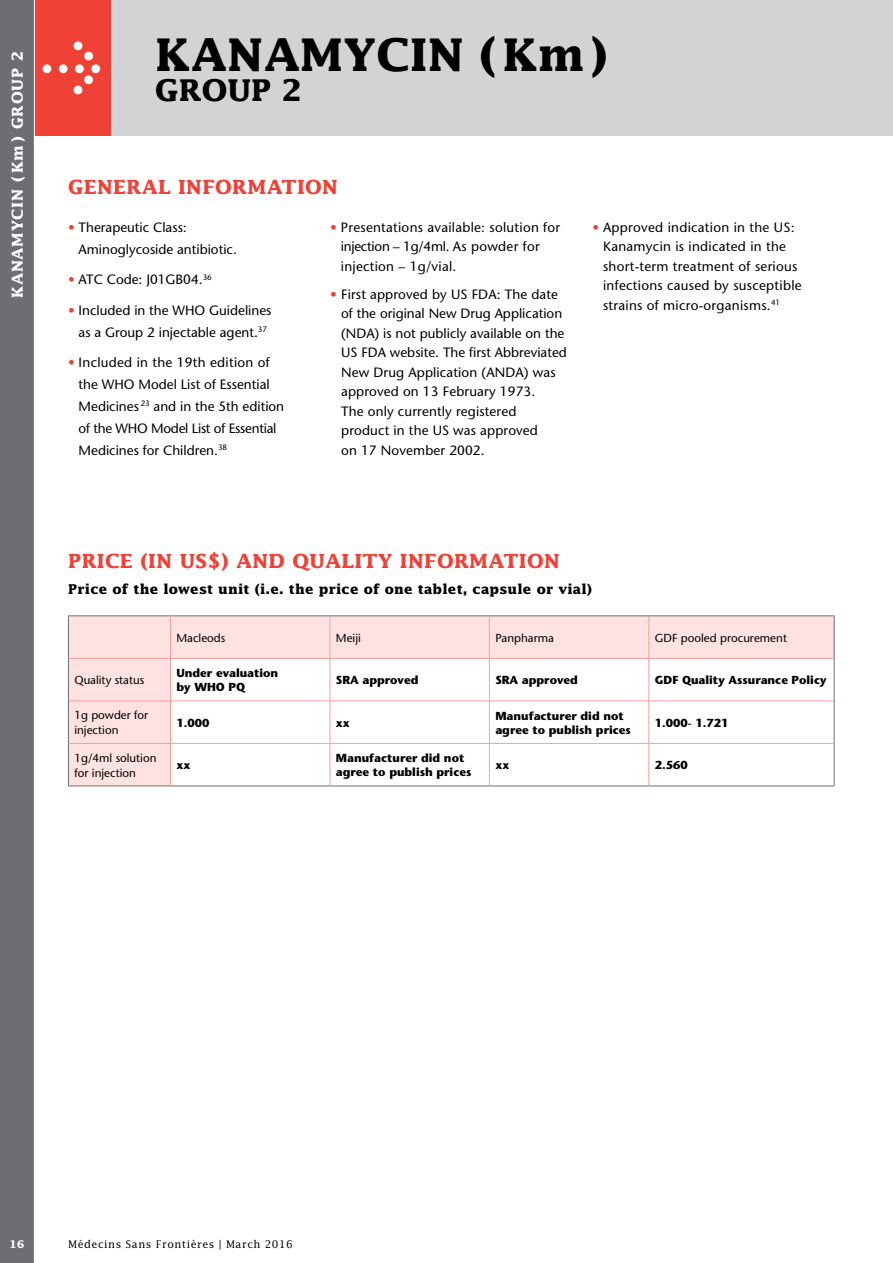
<style>
.page{position:relative;width:893px;height:1263px;background:#fff}
.page>*{position:absolute;margin:0;border:0;box-sizing:border-box;transform-origin:0 0}
.t1{font:700 45px "Lucida";color:#000}
.t2{font:700 30px "Lucida";color:#000}
.t3{font:700 19.5px "Lucida";letter-spacing:.02em;color:#ef4135}
.t4{font:700 15px "Lucida";letter-spacing:.05em;color:#fff}
.t5{font:13.5px/19.5px "Stone Sans";letter-spacing:.01em;color:#000}
.t6{font:700 13.5px "Lucida";letter-spacing:.015em;color:#000}
.t7{font:700 11.7px/14.2px "Stone Sans";color:#000}
.t8{font:11.7px/15px "Stone Sans";color:#000}
.t9{font:10.5px "Lucida";letter-spacing:.05em;color:#000}
.t10{font:700 10.5px "Lucida";color:#fff}
.s1{color:#ef4135}
</style>
<div class="page">
<div style="left:0;top:0;width:34px;height:1263px;background:#6d6e71"></div>
<div style="left:111px;top:0;width:782px;height:136px;background:#d1d3d4"></div>
<div style="left:34px;top:0;width:77px;height:136px;background:#ef4135"></div>
<div style="left:43px;top:64px;width:8px;height:9px;background:#fff;border-radius:50%"></div>
<div style="left:59px;top:64px;width:9px;height:9px;background:#fff;border-radius:50%"></div>
<div style="left:75px;top:64px;width:9px;height:9px;background:#fff;border-radius:50%"></div>
<div style="left:91px;top:64px;width:9px;height:9px;background:#fff;border-radius:50%"></div>
<div style="left:84px;top:75px;width:9px;height:9px;background:#fff;border-radius:50%"></div>
<div style="left:74px;top:86px;width:8px;height:8px;background:#fff;border-radius:50%"></div>
<div style="left:84px;top:52px;width:9px;height:8px;background:#fff;border-radius:50%"></div>
<div style="left:74px;top:41px;width:8px;height:9px;background:#fff;border-radius:50%"></div>
<hr style="left:34px;top:0;width:1px;height:1263px;background:#fff">
<svg style="left:69px;top:616px;width:765px;height:169px"></svg>
<hr style="left:68px;top:615px;width:102px;height:1px;background:#6d6e71">
<hr style="left:68px;top:616px;width:1px;height:42px;background:#6d6e71">
<hr style="left:170px;top:615px;width:160px;height:1px;background:#6d6e71">
<hr style="left:330px;top:615px;width:159px;height:1px;background:#6d6e71">
<hr style="left:489px;top:615px;width:160px;height:1px;background:#6d6e71">
<hr style="left:649px;top:615px;width:185px;height:1px;background:#6d6e71">
<hr style="left:834px;top:616px;width:1px;height:42px;background:#6d6e71">
<hr style="left:68px;top:658px;width:1px;height:43px;background:#6d6e71">
<hr style="left:834px;top:658px;width:1px;height:43px;background:#6d6e71">
<hr style="left:68px;top:701px;width:1px;height:42px;background:#6d6e71">
<hr style="left:834px;top:701px;width:1px;height:42px;background:#6d6e71">
<hr style="left:68px;top:743px;width:1px;height:42px;background:#6d6e71">
<hr style="left:834px;top:743px;width:1px;height:42px;background:#6d6e71">
<hr style="left:68px;top:785px;width:102px;height:1px;background:#6d6e71">
<hr style="left:170px;top:785px;width:160px;height:1px;background:#6d6e71">
<hr style="left:330px;top:785px;width:159px;height:1px;background:#6d6e71">
<hr style="left:489px;top:785px;width:160px;height:1px;background:#6d6e71">
<hr style="left:649px;top:785px;width:185px;height:1px;background:#6d6e71">
<hr style="left:170px;top:616px;width:1px;height:42px;background:#f7a09a">
<hr style="left:489px;top:616px;width:1px;height:42px;background:#f7a09a">
<hr style="left:330px;top:616px;width:1px;height:42px;background:#f7a09a">
<hr style="left:649px;top:616px;width:1px;height:42px;background:#f7a09a">
<hr style="left:69px;top:658px;width:101px;height:1px;background:#f7a09a">
<hr style="left:170px;top:659px;width:1px;height:42px;background:#f7a09a">
<hr style="left:170px;top:658px;width:160px;height:1px;background:#f7a09a">
<hr style="left:489px;top:659px;width:1px;height:42px;background:#f7a09a">
<hr style="left:330px;top:658px;width:159px;height:1px;background:#f7a09a">
<hr style="left:489px;top:658px;width:160px;height:1px;background:#f7a09a">
<hr style="left:330px;top:659px;width:1px;height:42px;background:#f7a09a">
<hr style="left:649px;top:659px;width:1px;height:42px;background:#f7a09a">
<hr style="left:649px;top:658px;width:185px;height:1px;background:#f7a09a">
<hr style="left:69px;top:701px;width:101px;height:1px;background:#f7a09a">
<hr style="left:170px;top:701px;width:1px;height:42px;background:#f7a09a">
<hr style="left:170px;top:701px;width:160px;height:1px;background:#f7a09a">
<hr style="left:489px;top:701px;width:1px;height:42px;background:#f7a09a">
<hr style="left:330px;top:701px;width:159px;height:1px;background:#f7a09a">
<hr style="left:489px;top:701px;width:160px;height:1px;background:#f7a09a">
<hr style="left:330px;top:701px;width:1px;height:42px;background:#f7a09a">
<hr style="left:649px;top:701px;width:1px;height:42px;background:#f7a09a">
<hr style="left:649px;top:701px;width:185px;height:1px;background:#f7a09a">
<hr style="left:69px;top:743px;width:101px;height:1px;background:#f7a09a">
<hr style="left:170px;top:744px;width:1px;height:41px;background:#f7a09a">
<hr style="left:170px;top:743px;width:160px;height:1px;background:#f7a09a">
<hr style="left:489px;top:744px;width:1px;height:41px;background:#f7a09a">
<hr style="left:330px;top:743px;width:159px;height:1px;background:#f7a09a">
<hr style="left:489px;top:743px;width:160px;height:1px;background:#f7a09a">
<hr style="left:330px;top:744px;width:1px;height:41px;background:#f7a09a">
<hr style="left:649px;top:744px;width:1px;height:41px;background:#f7a09a">
<hr style="left:649px;top:743px;width:185px;height:1px;background:#f7a09a">
<p class="t4" style="left:9px;top:298px;width:248px;rotate:-90deg">KANAMYCIN ( Km ) GROUP 2</p>
<h1 class="t1" style="left:155px;top:28px;width:454px">KANAMYCIN (Km)</h1>
<h2 class="t2" style="left:155px;top:72px;width:149px">GROUP 2</h2>
<h3 class="t3" style="left:68px;top:175px;width:271px">GENERAL INFORMATION</h3>
<p class="t5" style="left:79px;top:216px;width:160px;line-height:21.9px;text-indent:-11px"><span class="s1">•</span> Therapeutic Class:<br>Aminoglycoside antibiotic.</p>
<p class="t5" style="left:68px;top:270px;width:145px"><span class="s1">•</span> ATC Code: J01GB04.<sup>36</sup></p>
<p class="t5" style="left:68px;top:299px;width:205px;line-height:21.9px;text-align:center"><span class="s1">•</span> Included in the WHO Guidelines as a Group 2 injectable agent.<sup>37</sup></p>
<p class="t5" style="left:79px;top:351px;width:207px;line-height:21.9px;text-indent:-11px"><span class="s1">•</span> Included in the 19th edition of the WHO Model List of Essential<br>Medicines <sup>23</sup> and in the 5th edition of the WHO Model List of Essential<br>Medicines for Children.<sup>38</sup></p>
<p class="t5" style="left:341px;top:217px;width:221px;text-indent:-11px"><span class="s1">•</span> Presentations available: solution for injection – 1g/4ml. As powder for injection – 1g/vial.</p>
<p class="t5" style="left:341px;top:284px;width:227px;text-indent:-11px"><span class="s1">•</span> First approved by US FDA: The date of the original New Drug Application (NDA) is not publicly available on the<br>US FDA website. The first Abbreviated<br>New Drug Application (ANDA) was approved on 13 February 1973.<br>The only currently registered product in the US was approved<br>on 17 November 2002.</p>
<p class="t5" style="left:603px;top:217px;width:200px;text-indent:-11px"><span class="s1">•</span> Approved indication in the US:<br>Kanamycin is indicated in the short-term treatment of serious infections caused by susceptible strains of micro-organisms.<sup>41</sup></p>
<h3 class="t3" style="left:68px;top:549px;width:493px">PRICE (IN US$) AND QUALITY INFORMATION</h3>
<p class="t6" style="left:68px;top:581px;width:526px">Price of the lowest unit (i.e. the price of one tablet, capsule or vial)</p>
<p class="t8" style="left:176px;top:630px;width:50px">Macleods</p>
<p class="t8" style="left:336px;top:630px;width:26px">Meiji</p>
<p class="t8" style="left:495px;top:630px;width:60px">Panpharma</p>
<p class="t8" style="left:655px;top:630px;width:134px">GDF pooled procurement</p>
<p class="t8" style="left:74px;top:672px;width:71px">Quality status</p>
<p class="t7" style="left:176px;top:666px;width:103px">Under evaluation by WHO PQ</p>
<p class="t7" style="left:336px;top:673px;width:84px">SRA approved</p>
<p class="t7" style="left:495px;top:673px;width:84px">SRA approved</p>
<p class="t7" style="left:655px;top:673px;width:173px">GDF Quality Assurance Policy</p>
<p class="t8" style="left:74px;top:708px;width:75px">1g powder for injection</p>
<p class="t7" style="left:176px;top:715px;width:34px">1.000</p>
<p class="t7" style="left:336px;top:715px;width:15px">xx</p>
<p class="t7" style="left:495px;top:708px;width:137px">Manufacturer did not agree to publish prices</p>
<p class="t7" style="left:655px;top:715px;width:75px">1.000- 1.721</p>
<p class="t8" style="left:74px;top:750px;width:84px">1g/4ml solution for injection</p>
<p class="t7" style="left:176px;top:758px;width:15px">xx</p>
<p class="t7" style="left:336px;top:751px;width:137px">Manufacturer did not agree to publish prices</p>
<p class="t7" style="left:495px;top:758px;width:15px">xx</p>
<p class="t7" style="left:655px;top:758px;width:34px">2.560</p>
<p class="t10" style="left:10px;top:1238px;width:16px">16</p>
<p class="t9" style="left:68px;top:1238px;width:226px">Médecins Sans Frontières | March 2016</p>
</div>
